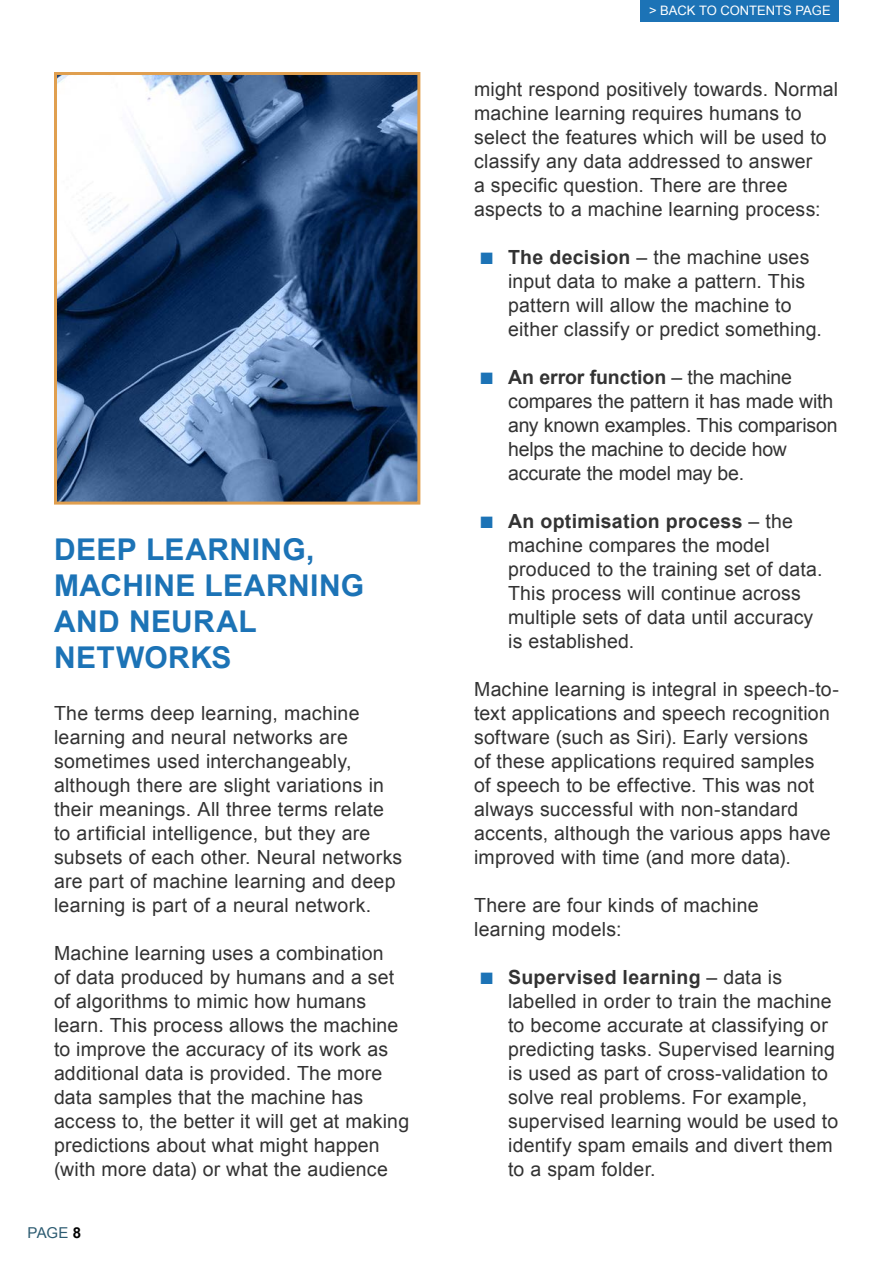
<style>
.page{position:relative;width:893px;height:1263px;background:#fff}
.page>*{position:absolute;margin:0;border:0;box-sizing:border-box;transform-origin:0 0}
.t1{font:700 30px/36px "Arial";letter-spacing:.015em;color:#1c73b6}
.t2{font:19.5px/24px "Arial";letter-spacing:.01em;color:#333}
.t3{font:19.5px/24px "Arial";letter-spacing:-.01em;color:#333}
.t4{font:15px "Arial";color:#2c5b71}
.t5{font:13.05px "Arial";color:#fff}
.s1{font-weight:700;color:#000}
.s2{color:#1c73b6}
.s3{font-weight:700}
</style>
<div class="page">
<div style="left:641px;top:0;width:198px;height:21px;background:#1c73b6"></div>
<img style="left:58px;top:76px;width:358px;height:425px">
<div style="left:54px;top:72px;width:366px;height:433px;border:3px solid #e09f4f"></div>
<h1 class="t1" style="left:54px;top:533px;width:312px">DEEP LEARNING,<br>MACHINE LEARNING<br>AND NEURAL<br>NETWORKS</h1>
<p class="t2" style="left:54px;top:701px;width:350px">The terms deep learning, machine learning and neural networks are sometimes used interchangeably, although there are slight variations in their meanings. All three terms relate to artificial intelligence, but they are subsets of each other. Neural networks are part of machine learning and deep learning is part of a neural network.</p>
<p class="t2" style="left:54px;top:941px;width:357px">Machine learning uses a combination<br>of data produced by humans and a set of algorithms to mimic how humans learn. This process allows the machine to improve the accuracy of its work as additional data is provided. The more data samples that the machine has access to, the better it will get at making predictions about what might happen (with more data) or what the audience</p>
<p class="t4" style="left:28px;top:1223px;width:55px">PAGE <span class="s1">8</span></p>
<p class="t5" style="left:649px;top:2px;width:183px">&gt; BACK TO CONTENTS PAGE</p>
<p class="t2" style="left:474px;top:77px;width:366px">might respond positively towards. Normal machine learning requires humans to select the features which will be used to classify any data addressed to answer<br>a specific question. There are three aspects to a machine learning process:</p>
<p class="t2" style="left:508px;top:245px;width:315px;text-indent:-28px"><span class="s2">■</span> <span class="s3">The decision</span> – the machine uses input data to make a pattern. This pattern will allow the machine to either classify or predict something.</p>
<p class="t3" style="left:508px;top:365px;width:331px;text-indent:-28px"><span class="s2">■</span> <span class="s3">An error function</span> – the machine compares the pattern it has made with any known examples. This comparison helps the machine to decide how accurate the model may be.</p>
<p class="t2" style="left:508px;top:509px;width:316px;text-indent:-28px"><span class="s2">■</span> <span class="s3">An optimisation process</span> – the machine compares the model produced to the training set of data.<br>This process will continue across multiple sets of data until accuracy is established.</p>
<p class="t2" style="left:474px;top:677px;width:366px">Machine learning is integral in speech-to&shy;text applications and speech recognition software (such as Siri). Early versions<br>of these applications required samples<br>of speech to be effective. This was not always successful with non-standard accents, although the various apps have improved with time (and more data).</p>
<p class="t2" style="left:474px;top:893px;width:286px">There are four kinds of machine learning models:</p>
<p class="t2" style="left:508px;top:965px;width:332px;text-indent:-28px"><span class="s2">■</span> <span class="s3">Supervised learning</span> – data is labelled in order to train the machine to become accurate at classifying or predicting tasks. Supervised learning is used as part of cross-validation to solve real problems. For example, supervised learning would be used to identify spam emails and divert them to a spam folder.</p>
</div>
